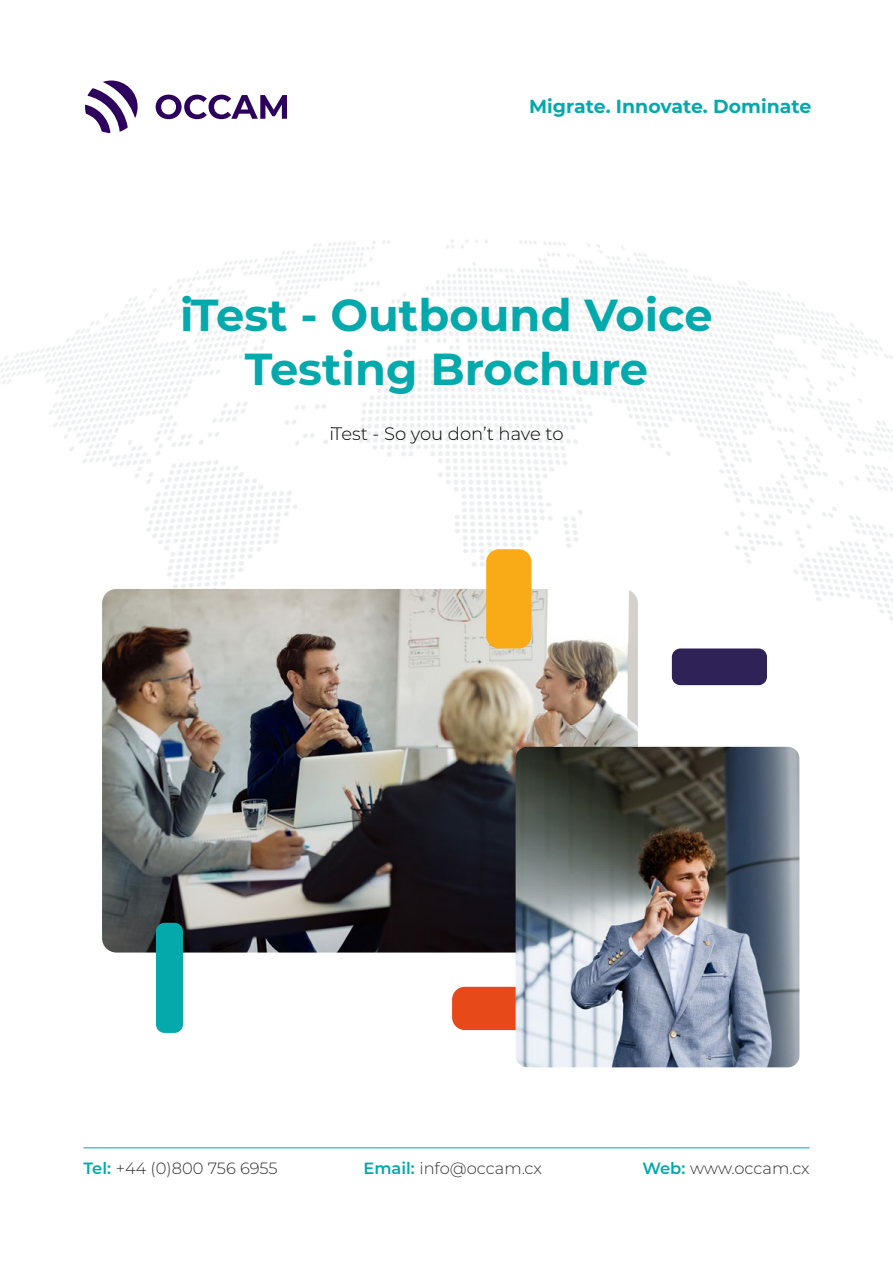
<style>
.page{position:relative;width:893px;height:1263px;background:#fff}
.page>*{position:absolute;margin:0;border:0;box-sizing:border-box;transform-origin:0 0}
.t1{font:700 44.85px/53.8px "Montserrat";color:#04a9ab;text-align:center}
.t2{font:700 18.9px "Montserrat";color:#04a9ab}
.t3{font:300 18px "Montserrat";color:#000}
.t4{font:300 16.35px "Montserrat";color:#303131}
.s1{font-weight:600;color:#04a9ab}
</style>
<div class="page">
<div style="left:452px;top:987px;width:79px;height:43px;background:#e84919;border-radius:13px"></div>
<svg style="left:156px;top:95px;width:131px;height:24px"></svg>
<svg style="left:85px;top:81px;width:53px;height:52px"></svg>
<img style="left:102px;top:589px;width:536px;height:363px">
<img style="left:516px;top:747px;width:283px;height:320px">
<div style="left:156px;top:923px;width:27px;height:110px;background:#04a9ab;border-radius:9px"></div>
<div style="left:672px;top:648px;width:95px;height:37px;background:#2f2257;border-radius:9px"></div>
<div style="left:486px;top:549px;width:45px;height:99px;background:#f8ab16;border-radius:13px"></div>
<hr style="left:83px;top:1147px;width:727px;height:1px;background:#04a9ab">
<p class="t2" style="left:529px;top:92px;width:284px">Migrate. Innovate. Dominate</p>
<h1 class="t1" style="left:180px;top:286px;width:534px">iTest - Outbound Voice<br>Testing Brochure</h1>
<p class="t3" style="left:329px;top:421px;width:236px">iTest - So you don’t have to</p>
<p class="t4" style="left:83px;top:1157px;width:196px"><span class="s1">Tel:</span> +44 (0)800 756 6955</p>
<p class="t4" style="left:364px;top:1157px;width:180px"><span class="s1">Email:</span> info@occam.cx</p>
<p class="t4" style="left:642px;top:1157px;width:169px"><span class="s1">Web:</span> www.occam.cx</p>
</div>
